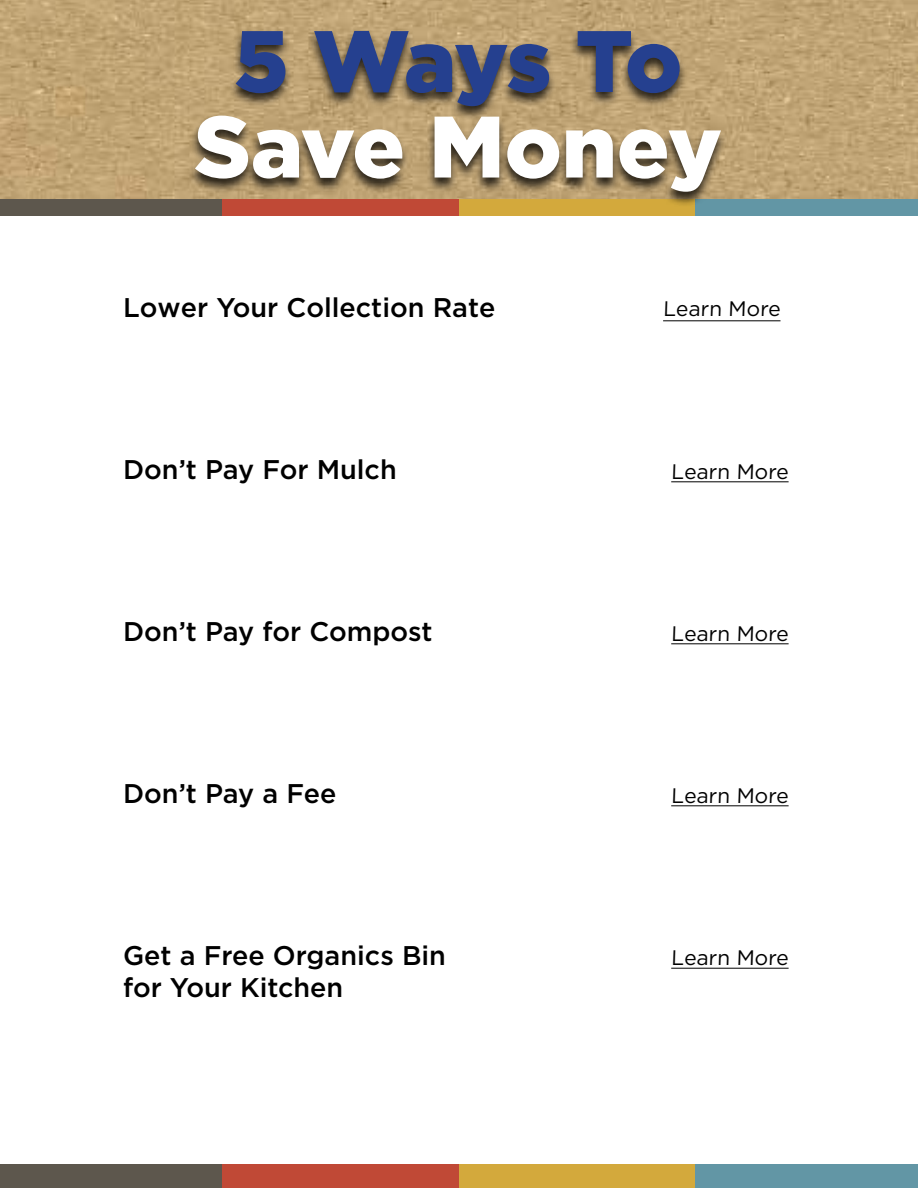
<style>
.page{position:relative;width:918px;height:1188px;background:#fff}
.page>*{position:absolute;margin:0;border:0;box-sizing:border-box;transform-origin:0 0}
.t1{font:900 87px "Gotham";color:#fff}
.t2{font:900 87px "Gotham";letter-spacing:-.045em;color:#25408f}
.t3{font:500 27px/32.4px "Gotham";color:#000}
.t4{font:21px "Gotham";color:#000}
</style>
<div class="page">
<img style="left:0;top:0;width:918px;height:199px">
<div style="left:0;top:199px;width:223px;height:17px;background:#5d574d"></div>
<div style="left:223px;top:199px;width:236px;height:17px;background:#c04936"></div>
<div style="left:459px;top:199px;width:236px;height:17px;background:#d3a93c"></div>
<div style="left:695px;top:199px;width:223px;height:17px;background:#6296a5"></div>
<div style="left:0;top:1164px;width:223px;height:24px;background:#5d574d"></div>
<div style="left:223px;top:1164px;width:236px;height:24px;background:#c04936"></div>
<div style="left:459px;top:1164px;width:236px;height:24px;background:#d3a93c"></div>
<div style="left:695px;top:1164px;width:223px;height:24px;background:#6296a5"></div>
<hr style="left:663px;top:321px;width:118px;height:1px;background:#000">
<hr style="left:671px;top:482px;width:118px;height:1px;background:#000">
<hr style="left:671px;top:644px;width:118px;height:1px;background:#000">
<hr style="left:671px;top:806px;width:118px;height:1px;background:#000">
<hr style="left:671px;top:968px;width:118px;height:1px;background:#000">
<svg style="left:188px;top:30px;width:540px;height:177px;background:#927a56"></svg>
<h1 class="t2" style="left:234px;top:1px;width:450px">5 Ways To</h1>
<h1 class="t1" style="left:194px;top:87px;width:529px">Save Money</h1>
<p class="t3" style="left:123px;top:291px;width:374px">Lower Your Collection Rate</p>
<p class="t4" style="left:663px;top:295px;width:120px">Learn More</p>
<p class="t3" style="left:123px;top:453px;width:275px">Don’t Pay For Mulch</p>
<p class="t4" style="left:671px;top:458px;width:120px">Learn More</p>
<p class="t3" style="left:123px;top:615px;width:311px">Don’t Pay for Compost</p>
<p class="t4" style="left:671px;top:620px;width:120px">Learn More</p>
<p class="t3" style="left:123px;top:777px;width:215px">Don’t Pay a Fee</p>
<p class="t4" style="left:671px;top:782px;width:120px">Learn More</p>
<p class="t3" style="left:123px;top:939px;width:324px">Get a Free Organics Bin for Your Kitchen</p>
<p class="t4" style="left:671px;top:945px;width:120px">Learn More</p>
</div>
